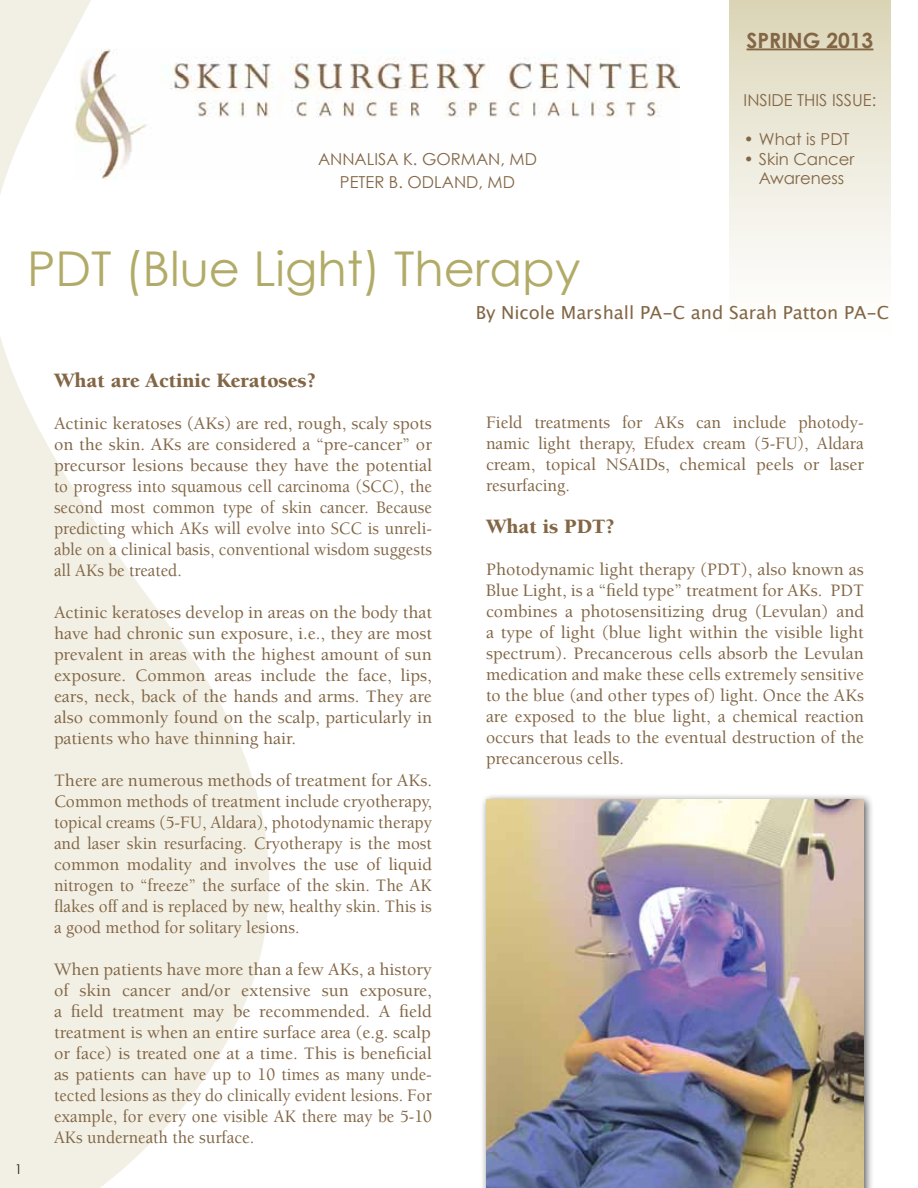
<style>
.page{position:relative;width:918px;height:1188px;background:#fff}
.page>*{position:absolute;margin:0;border:0;box-sizing:border-box;transform-origin:0 0}
.t1{font:48px "Century Gothic";color:#b2ab68}
.t2{font:900 21px "Berkeley";color:#826645}
.t3{font:700 21px "Century Gothic";color:#826645}
.t4{font:500 18px/21px "Berkeley";color:#826645;text-align:justify}
.t5{font:500 18px/21px "Berkeley";color:#826645;text-align:justify;scale:.96 1}
.t6{font:18px "Lucida Grande";color:#826645}
.t7{font:16.5px/22.5px "Century Gothic";color:#826645;text-align:center}
.t8{font:13.5px "Century Gothic";color:#231f20}
</style>
<div class="page">
<svg style="left:0;top:0;width:269px;height:1188px;fill:#f2f0e5"></svg>
<img style="left:74px;top:48px;width:606px;height:131px">
<div style="left:729px;top:0;width:162px;height:360px;background:linear-gradient(to bottom,#dcd6ba,#fff)"></div>
<hr style="left:747px;top:48px;width:126px;height:2px;background:#826645">
<div style="left:480px;top:793px;width:395px;height:395px;background:#231f20;opacity:.75"></div>
<img style="left:486px;top:799px;width:378px;height:389px">
<p class="t7" style="left:318px;top:148px;width:220px">ANNALISA K. GORMAN, MD<br>PETER B. ODLAND, MD</p>
<p class="t3" style="left:747px;top:27px;width:128px">SPRING 2013</p>
<p class="t7" style="left:744px;top:89px;width:134px">INSIDE THIS ISSUE:</p>
<p class="t7" style="left:744px;top:128px;width:107px">• What is PDT</p>
<p class="t7" style="left:744px;top:149px;width:112px;line-height:19.5px">• Skin Cancer<br>Awareness</p>
<h1 class="t1" style="left:27px;top:240px;width:555px">PDT (Blue Light) Therapy</h1>
<p class="t6" style="left:476px;top:302px;width:415px">By Nicole Marshall PA-C and Sarah Patton PA-C</p>
<p class="t8" style="left:15px;top:1161px;width:9px">1</p>
<p class="t2" style="left:54px;top:369px;width:263px">What are Actinic Keratoses?</p>
<p class="t4" style="left:54px;top:413px;width:380px">Actinic keratoses (AKs) are red, rough, scaly spots on the skin. AKs are considered a “pre-cancer” or precursor lesions because they have the potential to progress into squamous cell carcinoma (SCC), the second most common type of skin cancer. Because predicting which AKs will evolve into SCC is unreli&shy;able on a clinical basis, conventional wisdom suggests all AKs be treated.</p>
<p class="t4" style="left:54px;top:602px;width:380px">Actinic keratoses develop in areas on the body that have had chronic sun exposure, i.e., they are most prevalent in areas with the highest amount of sun exposure. Common areas include the face, lips, ears, neck, back of the hands and arms. They are also commonly found on the scalp, particularly in patients who have thinning hair.</p>
<p class="t4" style="left:54px;top:770px;width:380px">There are numerous methods of treatment for AKs.<br>Common methods of treatment include cryotherapy, topical creams (5-FU, Aldara), photodynamic therapy and laser skin resurfacing. Cryotherapy is the most common modality and involves the use of liquid nitrogen to “freeze” the surface of the skin. The AK flakes off and is replaced by new, healthy skin. This is a good method for solitary lesions.</p>
<p class="t4" style="left:54px;top:959px;width:380px">When patients have more than a few AKs, a history of skin cancer and/or extensive sun exposure, a field treatment may be recommended. A field treatment is when an entire surface area (e.g. scalp or face) is treated one at a time. This is beneficial as patients can have up to 10 times as many unde&shy;tected lesions as they do clinically evident lesions. For example, for every one visible AK there may be 5-10<br>AKs underneath the surface.</p>
<p class="t5" style="left:486px;top:412px;width:395px">Field treatments for AKs can include photody&shy;namic light therapy, Efudex cream (5-FU), Aldara cream, topical NSAIDs, chemical peels or laser resurfacing.</p>
<p class="t2" style="left:486px;top:515px;width:130px">What is PDT?</p>
<p class="t4" style="left:486px;top:559px;width:380px">Photodynamic light therapy (PDT), also known as Blue Light, is a “field type” treatment for AKs. PDT combines a photosensitizing drug (Levulan) and a type of light (blue light within the visible light spectrum). Precancerous cells absorb the Levulan medication and make these cells extremely sensitive to the blue (and other types of) light. Once the AKs are exposed to the blue light, a chemical reaction occurs that leads to the eventual destruction of the precancerous cells.</p>
</div>
